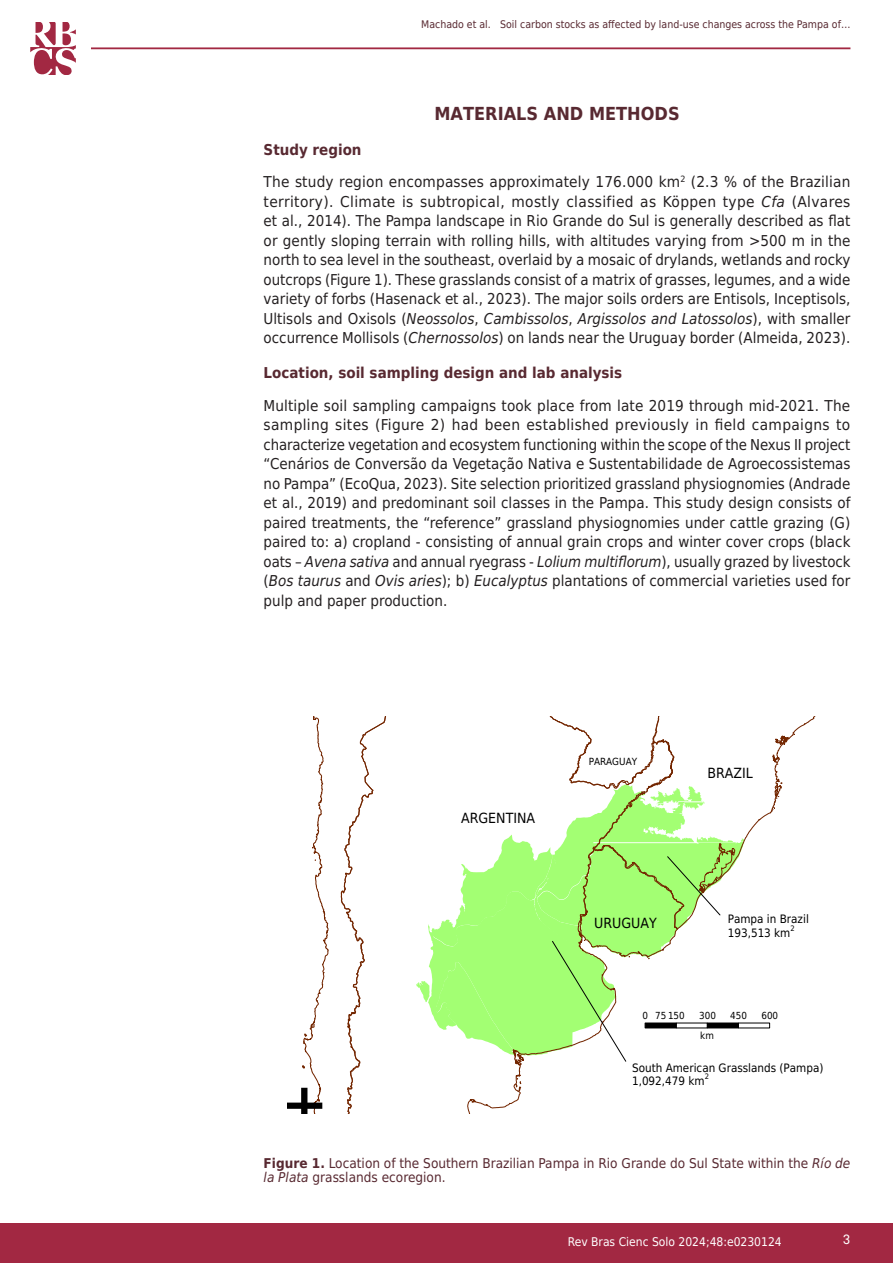
<style>
.page{position:relative;width:893px;height:1263px;background:#fff}
.page>*{position:absolute;margin:0;border:0;box-sizing:border-box;transform-origin:0 0}
.t1{font:76.2px "Arial";color:#000}
.Subtítulo_1{font:700 18px "DejaVu Sans Condensed";color:#582931}
.Texto__EN{font:15px/19.5px "DejaVu Sans Condensed";color:#231f20;text-align:justify}
.Subtítulo_2{font:700 15px "DejaVu Sans Condensed";color:#582931}
.t2{font:14.1px "DejaVu Sans Condensed";color:#000}
.Tabela_Figura_Título{font:13.5px/14.2px "DejaVu Sans Condensed";color:#582931}
.t3{font:13.5px "Akkurat Pro";color:#fff}
.t4{font:12px "DejaVu Sans Condensed";color:#fff}
.t5{font:11.55px/13.4px "DejaVu Sans Condensed";color:#000}
.t6{font:10.5px "DejaVu Sans Condensed";color:#582931}
.t7{font:9.9px "DejaVu Sans Condensed";color:#000}
.t8{font:9.75px "DejaVu Sans Condensed";color:#000}
.t9{font:7.5px "DejaVu Sans Condensed";color:#000}
.s1{font-style:italic}
.s2{font-weight:700}
</style>
<div class="page">
<div style="left:0;top:1223px;width:893px;height:40px;background:#a22842"></div>
<hr style="left:91px;top:47px;width:759px;height:2px;background:#a22842">
<svg style="left:30px;top:22px;width:46px;height:52px"></svg>
<svg style="left:340px;top:716px;width:46px;height:398px"></svg>
<svg style="left:302px;top:716px;width:27px;height:398px"></svg>
<svg style="left:416px;top:716px;width:400px;height:398px"></svg>
<p class="t6" style="left:421px;top:16px;width:431px">Machado et al. Soil carbon stocks as affected by land-use changes across the Pampa of…</p>
<p class="Subtítulo_1" style="left:434px;top:99px;width:247px">MATERIALS AND METHODS</p>
<p class="Subtítulo_2" style="left:264px;top:137px;width:99px">Study region</p>
<p class="Texto__EN" style="left:264px;top:172px;width:588px">The study region encompasses approximately 176.000 km<sup>2</sup> (2.3 % of the Brazilian territory). Climate is subtropical, mostly classified as Köppen type <span class="s1">Cfa</span> (Alvares et al., 2014). The Pampa landscape in Rio Grande do Sul is generally described as flat or gently sloping terrain with rolling hills, with altitudes varying from &gt;500 m in the north to sea level in the southeast, overlaid by a mosaic of drylands, wetlands and rocky outcrops (Figure 1). These grasslands consist of a matrix of grasses, legumes, and a wide variety of forbs (Hasenack et al., 2023). The major soils orders are Entisols, Inceptisols, Ultisols and Oxisols (<span class="s1">Neossolos</span>, <span class="s1">Cambissolos</span>, <span class="s1">Argissolos and Latossolos</span>), with smaller occurrence Mollisols (<span class="s1">Chernossolos</span>) on lands near the Uruguay border (Almeida, 2023).</p>
<p class="Subtítulo_2" style="left:264px;top:361px;width:360px">Location, soil sampling design and lab analysis</p>
<p class="Texto__EN" style="left:264px;top:395px;width:588px">Multiple soil sampling campaigns took place from late 2019 through mid-2021. The sampling sites (Figure 2) had been established previously in field campaigns to characterize vegetation and ecosystem functioning within the scope of the Nexus II project “Cenários de Conversão da Vegetação Nativa e Sustentabilidade de Agroecossistemas no Pampa” (EcoQua, 2023). Site selection prioritized grassland physiognomies (Andrade et al., 2019) and predominant soil classes in the Pampa. This study design consists of paired treatments, the “reference” grassland physiognomies under cattle grazing (G) paired to: a) cropland - consisting of annual grain crops and winter cover crops (black oats – <span class="s1">Avena sativa</span> and annual ryegrass - <span class="s1">Lolium multiflorum</span>), usually grazed by livestock (<span class="s1">Bos taurus</span> and <span class="s1">Ovis aries</span>); b) <span class="s1">Eucalyptus</span> plantations of commercial varieties used for pulp and paper production.</p>
<h1 class="t1" style="left:283px;top:1054px;width:43px">±</h1>
<p class="t2" style="left:461px;top:806px;width:76px">ARGENTINA</p>
<p class="t7" style="left:589px;top:753px;width:50px">PARAGUAY</p>
<p class="t2" style="left:707px;top:761px;width:47px">BRAZIL</p>
<p class="t2" style="left:594px;top:911px;width:64px">URUGUAY</p>
<p class="t5" style="left:728px;top:912px;width:83px">Pampa in Brazil<br>193,513 km</p>
<p class="t9" style="left:790px;top:922px;width:6px">2</p>
<p class="t8" style="left:642px;top:1007px;width:44px">0 75 150</p>
<p class="t8" style="left:699px;top:1007px;width:18px">300</p>
<p class="t8" style="left:730px;top:1007px;width:18px">450</p>
<p class="t8" style="left:761px;top:1007px;width:18px">600</p>
<p class="t8" style="left:700px;top:1028px;width:15px">km</p>
<p class="t5" style="left:632px;top:1061px;width:193px">South American Grasslands (Pampa)<br>1,092,479 km</p>
<p class="t9" style="left:705px;top:1070px;width:6px">2</p>
<p class="Tabela_Figura_Título" style="left:264px;top:1156px;width:588px"><span class="s2">Figure 1.</span> Location of the Southern Brazilian Pampa in Rio Grande do Sul State within the <span class="s1">Río de la Plata</span> grasslands ecoregion.</p>
<p class="t4" style="left:568px;top:1231px;width:215px">Rev Bras Cienc Solo 2024;48:e0230124</p>
<p class="t3" style="left:843px;top:1231px;width:9px">3</p>
</div>
